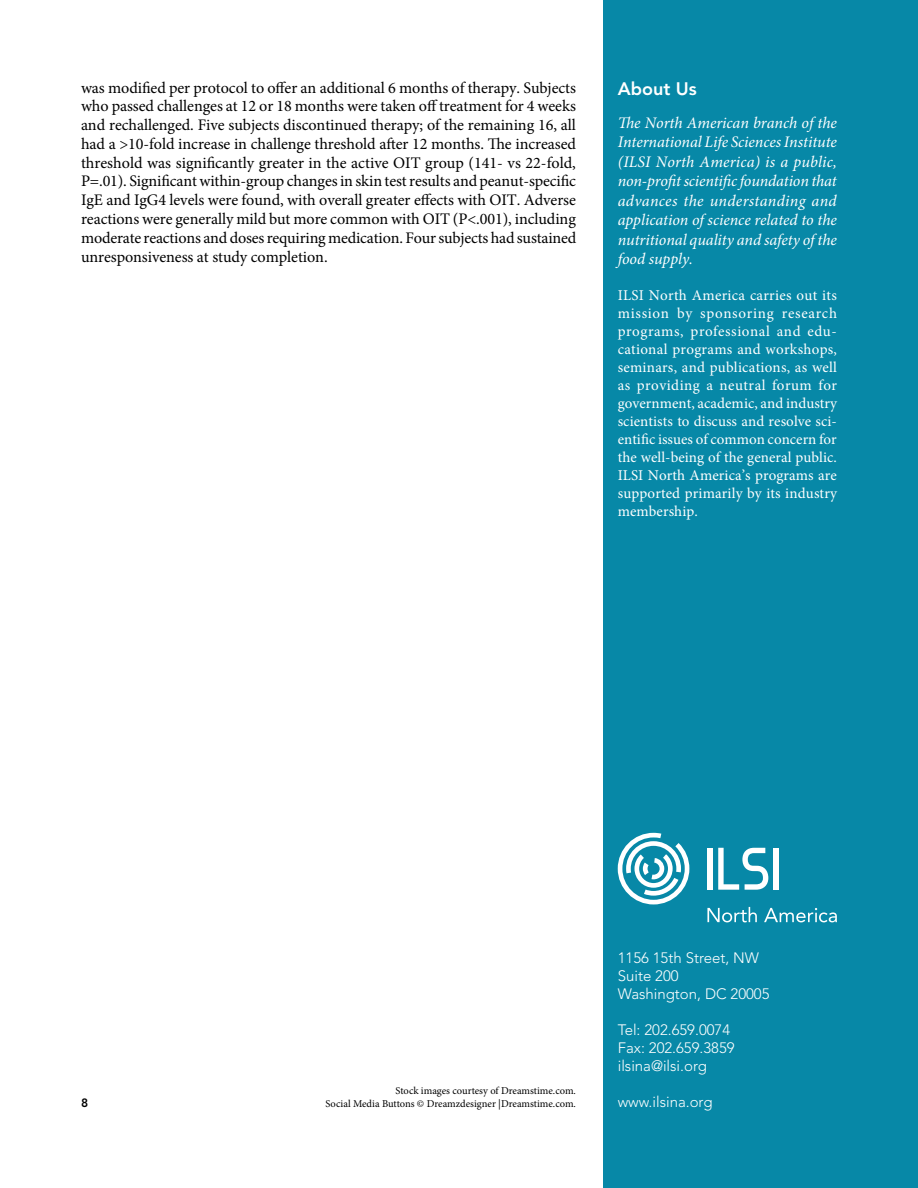
<style>
.page{position:relative;width:918px;height:1188px;background:#fff}
.page>*{position:absolute;margin:0;border:0;box-sizing:border-box;transform-origin:0 0}
.t1{font:800 18px "Avenir LT Std";color:#fff}
.t2{font:16.2px/18.8px "Minion Pro";letter-spacing:-.005em;color:#000;text-align:justify}
.t3{font:italic 16.2px/19.5px "Minion Pro";letter-spacing:-.005em;color:#fff;text-align:justify}
.t4{font:15px/18px "Minion Pro";letter-spacing:.01em;color:#fff;text-align:justify}
.t5{font:300 15px/18px "Avenir LT Std";color:#fff}
.t6{font:800 12px "Avenir LT Std";color:#000}
.t7{font:10.5px/12.6px "Minion Pro";color:#000;text-align:right}
</style>
<div class="page">
<div style="left:603px;top:0;width:315px;height:1188px;background:#0788a7"></div>
<svg style="left:618px;top:833px;width:71px;height:71px"></svg>
<svg style="left:707px;top:907px;width:50px;height:15px"></svg>
<svg style="left:764px;top:908px;width:73px;height:14px"></svg>
<div style="left:707px;top:848px;width:6px;height:42px;background:#fff"></div>
<div style="left:774px;top:848px;width:5px;height:42px;background:#fff"></div>
<svg style="left:718px;top:848px;width:50px;height:42px"></svg>
<p class="t2" style="left:81px;top:78px;width:497px">was modified per protocol to offer an additional 6 months of therapy. Subjects who passed challenges at 12 or 18 months were taken off treatment for 4 weeks and rechallenged. Five subjects discontinued therapy; of the remaining 16, all had a &gt;10-fold increase in challenge threshold after 12 months. The increased threshold was significantly greater in the active OIT group (141- vs 22-fold, P=.01). Significant within-group changes in skin test results and peanut-specific IgE and IgG4 levels were found, with overall greater effects with OIT. Adverse reactions were generally mild but more common with OIT (P&lt;.001), including moderate reactions and doses requiring medication. Four subjects had sustained unresponsiveness at study completion.</p>
<p class="t1" style="left:618px;top:78px;width:80px">About Us</p>
<p class="t3" style="left:618px;top:113px;width:221px">The North American branch of the International Life Sciences Institute (ILSI North America) is a public, non-profit scientific foundation that advances the understanding and application of science related to the nutritional quality and safety of the food supply.</p>
<p class="t4" style="left:618px;top:286px;width:221px">ILSI North America carries out its mission by sponsoring research programs, professional and edu&shy;cational programs and workshops, seminars, and publications, as well as providing a neutral forum for government, academic, and industry scientists to discuss and resolve sci&shy;entific issues of common concern for the well-being of the general public.<br>ILSI North America’s programs are supported primarily by its industry membership.</p>
<p class="t5" style="left:618px;top:949px;width:153px">1156 15th Street, NW<br>Suite 200<br>Washington, DC 20005</p>
<p class="t5" style="left:618px;top:1021px;width:118px">Tel: 202.659.0074<br>Fax: 202.659.3859 ilsina@ilsi.org</p>
<p class="t7" style="left:326px;top:1085px;width:252px">Stock images courtesy of Dreamstime.com.<br>Social Media Buttons © Dreamzdesigner |Dreamstime.com.</p>
<p class="t6" style="left:81px;top:1096px;width:9px">8</p>
<p class="t5" style="left:618px;top:1093px;width:96px">www.ilsina.org</p>
</div>
